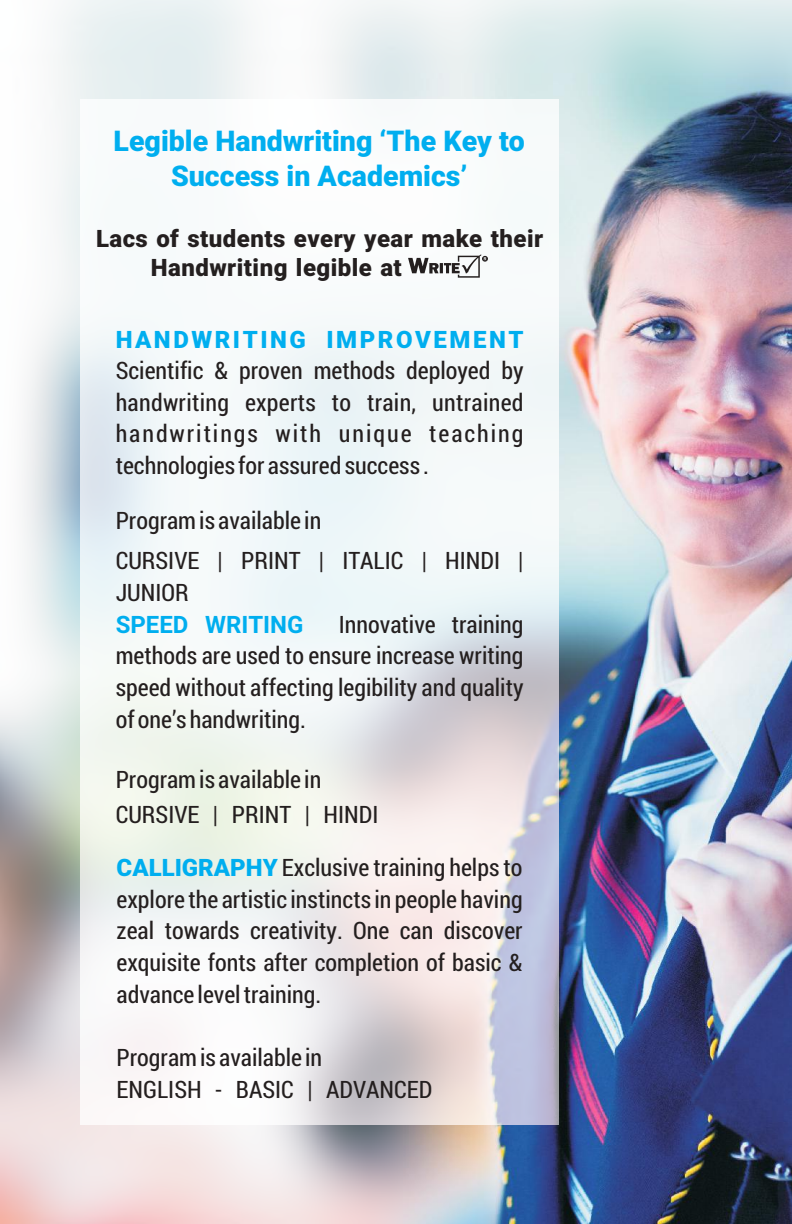
<style>
.page{position:relative;width:792px;height:1224px;background:#fff}
.page>*{position:absolute;margin:0;border:0;box-sizing:border-box;transform-origin:0 0}
.t1{font:900 28.6px/34.2px "Roboto";color:#00aeef;text-align:center}
.t2{font:24px/31.6px "Roboto Condensed";color:#241f1f;text-align:justify}
.t3{font:900 24px/28.8px "Roboto";letter-spacing:.02em;color:#241f1f}
.t4{font:900 24px "Roboto";letter-spacing:.105em;color:#00aeef}
.t5{font:900 24px "Roboto";color:#00aeef}
.s1{font-family:"Roboto";font-weight:900;color:#00aeef}
</style>
<div class="page">
<img style="left:0;top:0;width:792px;height:1224px">
<img style="left:403px;top:73px;width:389px;height:1151px">
<img style="left:80px;top:100px;width:479px;height:1024px">
<svg style="left:408px;top:254px;width:80px;height:24px"></svg>
<p class="t1" style="left:114px;top:127px;width:413px">Legible Handwriting ‘The Key to<br>Success in Academics’</p>
<p class="t3" style="left:151px;top:227px;width:394px;text-indent:-55px">Lacs of students every year make their<br>Handwriting legible at</p>
<p class="t4" style="left:116px;top:330px;width:409px">HANDWRITING IMPROVEMENT</p>
<p class="t2" style="left:116px;top:354px;width:409px">Scientific &amp; proven methods deployed by handwriting experts to train, untrained handwritings with unique teaching technologies for assured success .</p>
<p class="t2" style="left:116px;top:499px;width:409px;line-height:40.2px">Program is available in<br>CURSIVE | PRINT | ITALIC | HINDI |</p>
<p class="t2" style="left:116px;top:576px;width:75px">JUNIOR</p>
<p class="t5" style="left:116px;top:615px;width:189px">SPEED WRITING</p>
<p class="t2" style="left:116px;top:608px;width:409px;text-indent:223px">Innovative training methods are used to ensure increase writing speed without affecting legibility and quality of one’s handwriting.</p>
<p class="t2" style="left:116px;top:762px;width:264px;line-height:34.6px">Program is available in<br>CURSIVE | PRINT | HINDI</p>
<p class="t2" style="left:117px;top:851px;width:408px"><span class="s1">CALLIGRAPHY</span> Exclusive training helps to explore the artistic instincts in people having zeal towards creativity. One can discover exquisite fonts after completion of basic &amp; advance level training.</p>
<p class="t2" style="left:117px;top:1041px;width:317px">Program is available in<br>ENGLISH - BASIC | ADVANCED</p>
</div>
